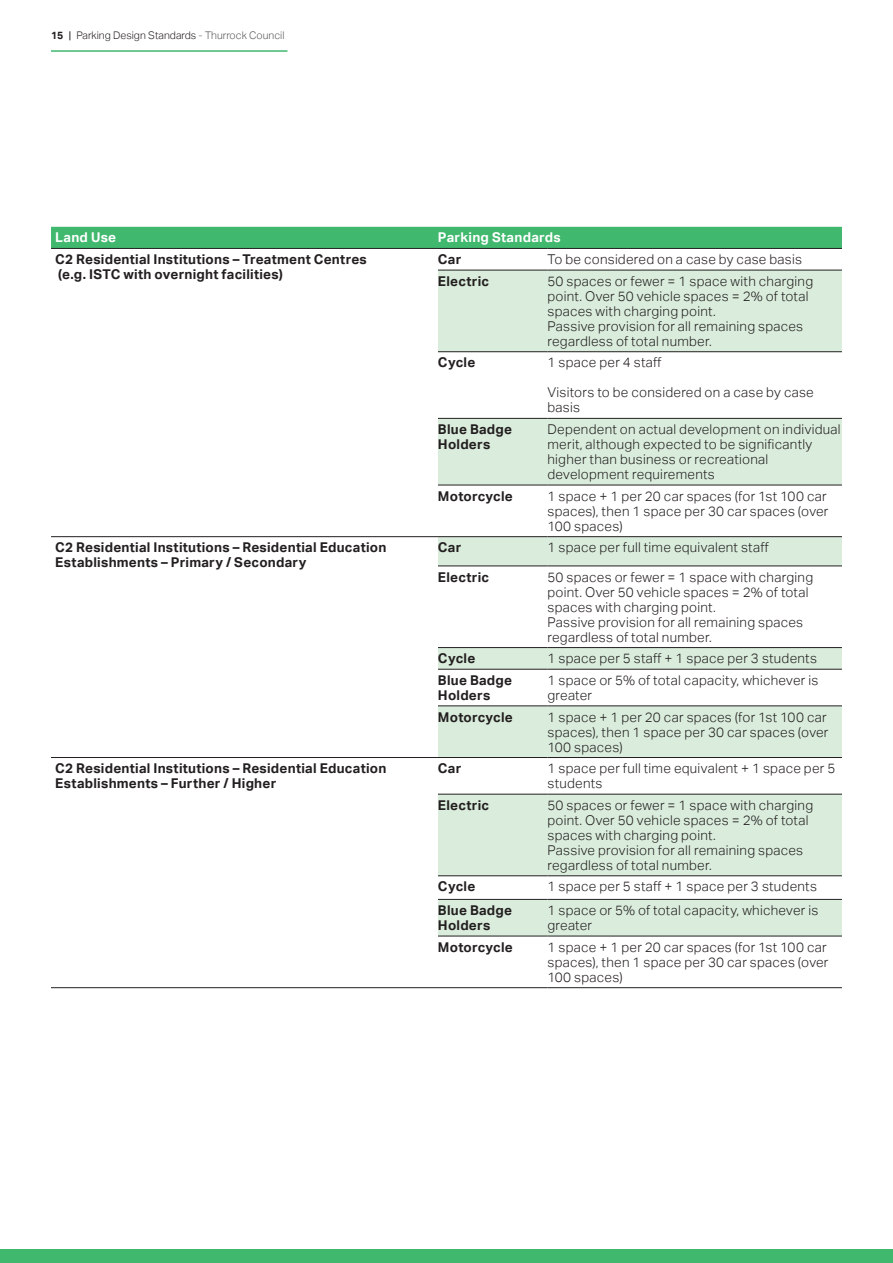
<style>
.page{position:relative;width:893px;height:1263px;background:#fff}
.page>*{position:absolute;margin:0;border:0;box-sizing:border-box;transform-origin:0 0}
._06_Table_text{font:300 13.5px/15px "Aktiv Grotesk";letter-spacing:.02em;color:#231f20}
._06_Table_text-2{font:700 13.5px/15px "Aktiv Grotesk";letter-spacing:.02em;color:#231f20}
._06_Table_bold{font:700 13.5px "Aktiv Grotesk";letter-spacing:.02em;color:#fff}
.t1{font:300 10.5px "Aktiv Grotesk";color:#231f20}
.s1{font-weight:700}
.s2{font-weight:400}
.s3{color:#817d82}
.s4{color:#57585a}
</style>
<div class="page">
<div style="left:0;top:1250px;width:893px;height:13px;background:#40b86e"></div>
<hr style="left:51px;top:50px;width:236px;height:2px;background:#40b86e">
<div style="left:51px;top:227px;width:791px;height:21px;background:#40b86e"></div>
<svg style="left:438px;top:271px;width:404px;height:486px;fill:#daeddc"></svg>
<svg style="left:438px;top:670px;width:404px;height:36px"></svg>
<svg style="left:438px;top:795px;width:404px;height:141px;fill:#daeddc"></svg>
<hr style="left:438px;top:270px;width:109px;height:1px;background:#231f20">
<hr style="left:547px;top:270px;width:295px;height:1px;background:#231f20">
<hr style="left:438px;top:351px;width:109px;height:1px;background:#231f20">
<hr style="left:547px;top:351px;width:295px;height:1px;background:#231f20">
<hr style="left:438px;top:418px;width:109px;height:1px;background:#231f20">
<hr style="left:547px;top:418px;width:295px;height:1px;background:#231f20">
<hr style="left:438px;top:485px;width:109px;height:1px;background:#231f20">
<hr style="left:547px;top:485px;width:295px;height:1px;background:#231f20">
<hr style="left:438px;top:566px;width:109px;height:1px;background:#231f20">
<hr style="left:438px;top:647px;width:109px;height:1px;background:#231f20">
<hr style="left:438px;top:669px;width:109px;height:1px;background:#231f20">
<hr style="left:438px;top:706px;width:109px;height:1px;background:#231f20">
<hr style="left:438px;top:794px;width:109px;height:1px;background:#231f20">
<hr style="left:438px;top:875px;width:109px;height:1px;background:#231f20">
<hr style="left:438px;top:899px;width:109px;height:1px;background:#231f20">
<hr style="left:438px;top:936px;width:109px;height:1px;background:#231f20">
<hr style="left:51px;top:248px;width:387px;height:1px;background:#231f20">
<hr style="left:438px;top:248px;width:109px;height:1px;background:#231f20">
<hr style="left:547px;top:248px;width:295px;height:1px;background:#231f20">
<hr style="left:438px;top:536px;width:109px;height:1px;background:#231f20">
<hr style="left:438px;top:757px;width:109px;height:1px;background:#231f20">
<hr style="left:438px;top:987px;width:109px;height:1px;background:#231f20">
<hr style="left:547px;top:987px;width:295px;height:1px;background:#231f20">
<hr style="left:51px;top:536px;width:387px;height:1px;background:#231f20">
<hr style="left:51px;top:757px;width:387px;height:1px;background:#231f20">
<hr style="left:51px;top:987px;width:387px;height:1px;background:#231f20">
<hr style="left:547px;top:536px;width:295px;height:1px;background:#231f20">
<hr style="left:547px;top:757px;width:295px;height:1px;background:#231f20">
<hr style="left:547px;top:706px;width:295px;height:1px;background:#231f20">
<hr style="left:547px;top:936px;width:295px;height:1px;background:#231f20">
<hr style="left:547px;top:566px;width:295px;height:1px;background:#231f20">
<hr style="left:547px;top:647px;width:295px;height:1px;background:#231f20">
<hr style="left:547px;top:669px;width:295px;height:1px;background:#231f20">
<hr style="left:547px;top:794px;width:295px;height:1px;background:#231f20">
<hr style="left:547px;top:875px;width:295px;height:1px;background:#231f20">
<hr style="left:547px;top:899px;width:295px;height:1px;background:#231f20">
<p class="t1" style="left:51px;top:29px;width:235px"><span class="s1">15</span> <span class="s2">|</span> Parking Design Standards <span class="s3">-</span> <span class="s4">Thurrock Council</span></p>
<p class="_06_Table_bold" style="left:55px;top:230px;width:62px">Land Use</p>
<p class="_06_Table_bold" style="left:438px;top:230px;width:124px">Parking Standards</p>
<p class="_06_Table_text-2" style="left:55px;top:252px;width:313px">C2 Residential Institutions – Treatment Centres (e.g. ISTC with overnight facilities)</p>
<p class="_06_Table_text-2" style="left:438px;top:252px;width:25px">Car</p>
<p class="_06_Table_text" style="left:547px;top:252px;width:256px">To be considered on a case by case basis</p>
<p class="_06_Table_text-2" style="left:438px;top:274px;width:53px">Electric</p>
<p class="_06_Table_text" style="left:547px;top:274px;width:267px">50 spaces or fewer = 1 space with charging point. Over 50 vehicle spaces = 2% of total spaces with charging point.</p>
<p class="_06_Table_text" style="left:547px;top:319px;width:257px">Passive provision for all remaining spaces regardless of total number.</p>
<p class="_06_Table_text-2" style="left:438px;top:355px;width:39px">Cycle</p>
<p class="_06_Table_text" style="left:547px;top:355px;width:116px">1 space per 4 staff</p>
<p class="_06_Table_text" style="left:547px;top:385px;width:268px">Visitors to be considered on a case by case basis</p>
<p class="_06_Table_text-2" style="left:438px;top:422px;width:76px">Blue Badge<br>Holders</p>
<p class="_06_Table_text" style="left:547px;top:422px;width:295px">Dependent on actual development on individual merit, although expected to be significantly higher than business or recreational development requirements</p>
<p class="_06_Table_text-2" style="left:438px;top:488px;width:76px">Motorcycle</p>
<p class="_06_Table_text" style="left:547px;top:488px;width:282px">1 space + 1 per 20 car spaces (for 1st 100 car spaces), then 1 space per 30 car spaces (over<br>100 spaces)</p>
<p class="_06_Table_text-2" style="left:55px;top:540px;width:333px">C2 Residential Institutions – Residential Education<br>Establishments – Primary / Secondary</p>
<p class="_06_Table_text-2" style="left:438px;top:540px;width:25px">Car</p>
<p class="_06_Table_text" style="left:547px;top:540px;width:223px">1 space per full time equivalent staff</p>
<p class="_06_Table_text-2" style="left:438px;top:569px;width:53px">Electric</p>
<p class="_06_Table_text" style="left:547px;top:569px;width:267px">50 spaces or fewer = 1 space with charging point. Over 50 vehicle spaces = 2% of total spaces with charging point.</p>
<p class="_06_Table_text" style="left:547px;top:614px;width:257px">Passive provision for all remaining spaces regardless of total number.</p>
<p class="_06_Table_text-2" style="left:438px;top:651px;width:39px">Cycle</p>
<p class="_06_Table_text" style="left:547px;top:651px;width:271px">1 space per 5 staff + 1 space per 3 students</p>
<p class="_06_Table_text-2" style="left:438px;top:673px;width:76px">Blue Badge<br>Holders</p>
<p class="_06_Table_text" style="left:547px;top:673px;width:272px">1 space or 5% of total capacity, whichever is greater</p>
<p class="_06_Table_text-2" style="left:438px;top:709px;width:76px">Motorcycle</p>
<p class="_06_Table_text" style="left:547px;top:709px;width:282px">1 space + 1 per 20 car spaces (for 1st 100 car spaces), then 1 space per 30 car spaces (over<br>100 spaces)</p>
<p class="_06_Table_text-2" style="left:55px;top:761px;width:333px">C2 Residential Institutions – Residential Education<br>Establishments – Further / Higher</p>
<p class="_06_Table_text-2" style="left:438px;top:761px;width:25px">Car</p>
<p class="_06_Table_text" style="left:547px;top:761px;width:289px">1 space per full time equivalent + 1 space per 5 students</p>
<p class="_06_Table_text-2" style="left:438px;top:798px;width:53px">Electric</p>
<p class="_06_Table_text" style="left:547px;top:798px;width:267px">50 spaces or fewer = 1 space with charging point. Over 50 vehicle spaces = 2% of total spaces with charging point.</p>
<p class="_06_Table_text" style="left:547px;top:843px;width:257px">Passive provision for all remaining spaces regardless of total number.</p>
<p class="_06_Table_text-2" style="left:438px;top:879px;width:39px">Cycle</p>
<p class="_06_Table_text" style="left:547px;top:879px;width:271px">1 space per 5 staff + 1 space per 3 students</p>
<p class="_06_Table_text-2" style="left:438px;top:903px;width:76px">Blue Badge<br>Holders</p>
<p class="_06_Table_text" style="left:547px;top:903px;width:272px">1 space or 5% of total capacity, whichever is greater</p>
<p class="_06_Table_text-2" style="left:438px;top:939px;width:76px">Motorcycle</p>
<p class="_06_Table_text" style="left:547px;top:939px;width:282px">1 space + 1 per 20 car spaces (for 1st 100 car spaces), then 1 space per 30 car spaces (over<br>100 spaces)</p>
</div>
